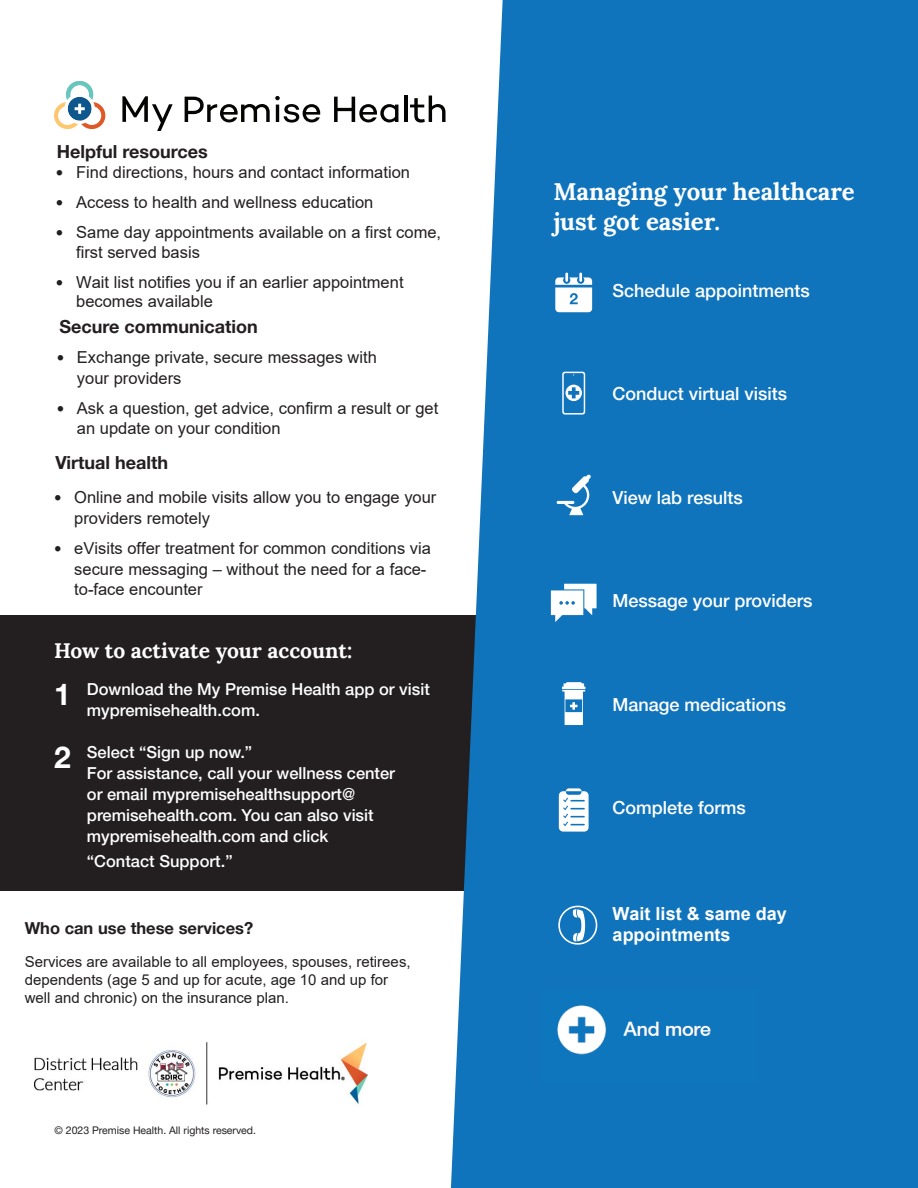
<style>
.page{position:relative;width:918px;height:1188px;background:#fff}
.page>*{position:absolute;margin:0;border:0;box-sizing:border-box;transform-origin:0 0}
.t1{font:700 30px "Helvetica Neue LT Pro";color:#fff}
.t2{font:700 24px/30px "Lora";color:#fff}
.t3{font:700 21px "Lora";color:#fff}
.t4{font:500 18px "Helvetica Neue LT Pro";color:#fff}
.t5{font:700 18px "Helvetica Neue LT Pro";color:#231f20}
.t6{font:700 18px/21.6px "Arial";color:#fff}
.t7{font:16.5px/21px "Arial";color:#231f20}
.t8{font:500 16.5px/21px "Helvetica Neue LT Pro";color:#fff}
.t9{font:16.5px/19.8px "Arial";color:#231f20}
.t10{font:700 16.5px "Helvetica Neue LT Pro";color:#231f20}
.t11{font:15px/18px "Arial";color:#231f20}
.t12{font:10.5px "Helvetica Neue LT Pro";color:#231f20}
.s1{font-family:"Helvetica Neue LT Pro";font-size:15px}
</style>
<div class="page">
<div style="left:0;top:615px;width:593px;height:276px;background:#231f20"></div>
<div style="left:451px;top:0;width:467px;height:1188px;background:#1074bc"></div>
<svg style="left:54px;top:81px;width:51px;height:48px"></svg>
<svg style="left:185px;top:96px;width:135px;height:27px"></svg>
<svg style="left:334px;top:97px;width:64px;height:25px"></svg>
<hr style="left:404px;top:96px;width:3px;height:26px;background:#040503">
<svg style="left:410px;top:96px;width:35px;height:27px"></svg>
<svg style="left:122px;top:96px;width:51px;height:35px"></svg>
<svg style="left:555px;top:273px;width:37px;height:39px"></svg>
<svg style="left:557px;top:474px;width:34px;height:41px"></svg>
<svg style="left:551px;top:584px;width:46px;height:38px"></svg>
<svg style="left:559px;top:788px;width:30px;height:44px"></svg>
<svg style="left:562px;top:372px;width:23px;height:43px"></svg>
<svg style="left:562px;top:682px;width:23px;height:43px"></svg>
<img style="left:541px;top:989px;width:216px;height:92px">
<img style="left:34px;top:1041px;width:334px;height:64px">
<div style="left:558px;top:905px;width:39px;height:40px;background:#1074bc"></div>
<p class="t5" style="left:57px;top:141px;width:152px">Helpful resources</p>
<p class="t9" style="left:56px;top:162px;width:356px"><span class="s1">•</span> Find directions, hours and contact information</p>
<p class="t9" style="left:56px;top:192px;width:319px"><span class="s1">•</span> Access to health and wellness education</p>
<p class="t9" style="left:76px;top:222px;width:366px;text-indent:-20px"><span class="s1">•</span> Same day appointments available on a first come, first served basis</p>
<p class="t9" style="left:76px;top:272px;width:329px;text-indent:-20px"><span class="s1">•</span> Wait list notifies you if an earlier appointment becomes available</p>
<p class="t5" style="left:59px;top:316px;width:200px">Secure communication</p>
<p class="t7" style="left:77px;top:347px;width:301px;text-indent:-20px"><span class="s1">•</span> Exchange private, secure messages with your providers</p>
<p class="t7" style="left:77px;top:398px;width:363px;line-height:19.8px;text-indent:-20px"><span class="s1">•</span> Ask a question, get advice, confirm a result or get an update on your condition</p>
<p class="t5" style="left:55px;top:452px;width:114px">Virtual health</p>
<p class="t7" style="left:74px;top:487px;width:364px;text-indent:-20px"><span class="s1">•</span> Online and mobile visits allow you to engage your providers remotely</p>
<p class="t7" style="left:74px;top:538px;width:358px;line-height:20.4px;text-indent:-20px"><span class="s1">•</span> eVisits offer treatment for common conditions via secure messaging – without the need for a face&shy;to-face encounter</p>
<p class="t3" style="left:54px;top:634px;width:300px">How to activate your account:</p>
<p class="t8" style="left:87px;top:678px;width:344px">Download the My Premise Health app or visit mypremisehealth.com.</p>
<p class="t8" style="left:87px;top:741px;width:310px">Select “Sign up now.”<br>For assistance, call your wellness center or email mypremisehealthsupport@ premisehealth.com. You can also visit mypremisehealth.com and click</p>
<p class="t8" style="left:87px;top:851px;width:147px">“Contact Support.”</p>
<p class="t1" style="left:54px;top:676px;width:18px">1</p>
<p class="t1" style="left:54px;top:739px;width:18px">2</p>
<p class="t10" style="left:25px;top:918px;width:230px">Who can use these services?</p>
<p class="t11" style="left:25px;top:952px;width:387px">Services are available to all employees, spouses, retirees, dependents (age 5 and up for acute, age 10 and up for well and chronic) on the insurance plan.</p>
<p class="t12" style="left:55px;top:1124px;width:203px">© 2023 Premise Health. All rights reserved.</p>
<p class="t2" style="left:554px;top:175px;width:303px">Managing your healthcare just got easier.</p>
<p class="t4" style="left:612px;top:280px;width:199px">Schedule appointments</p>
<p class="t4" style="left:612px;top:383px;width:176px">Conduct virtual visits</p>
<p class="t4" style="left:612px;top:487px;width:132px">View lab results</p>
<p class="t4" style="left:612px;top:590px;width:202px">Message your providers</p>
<p class="t4" style="left:612px;top:693px;width:175px">Manage medications</p>
<p class="t4" style="left:612px;top:797px;width:135px">Complete forms</p>
<p class="t6" style="left:613px;top:903px;width:176px">Wait list &amp; same day appointments</p>
</div>
